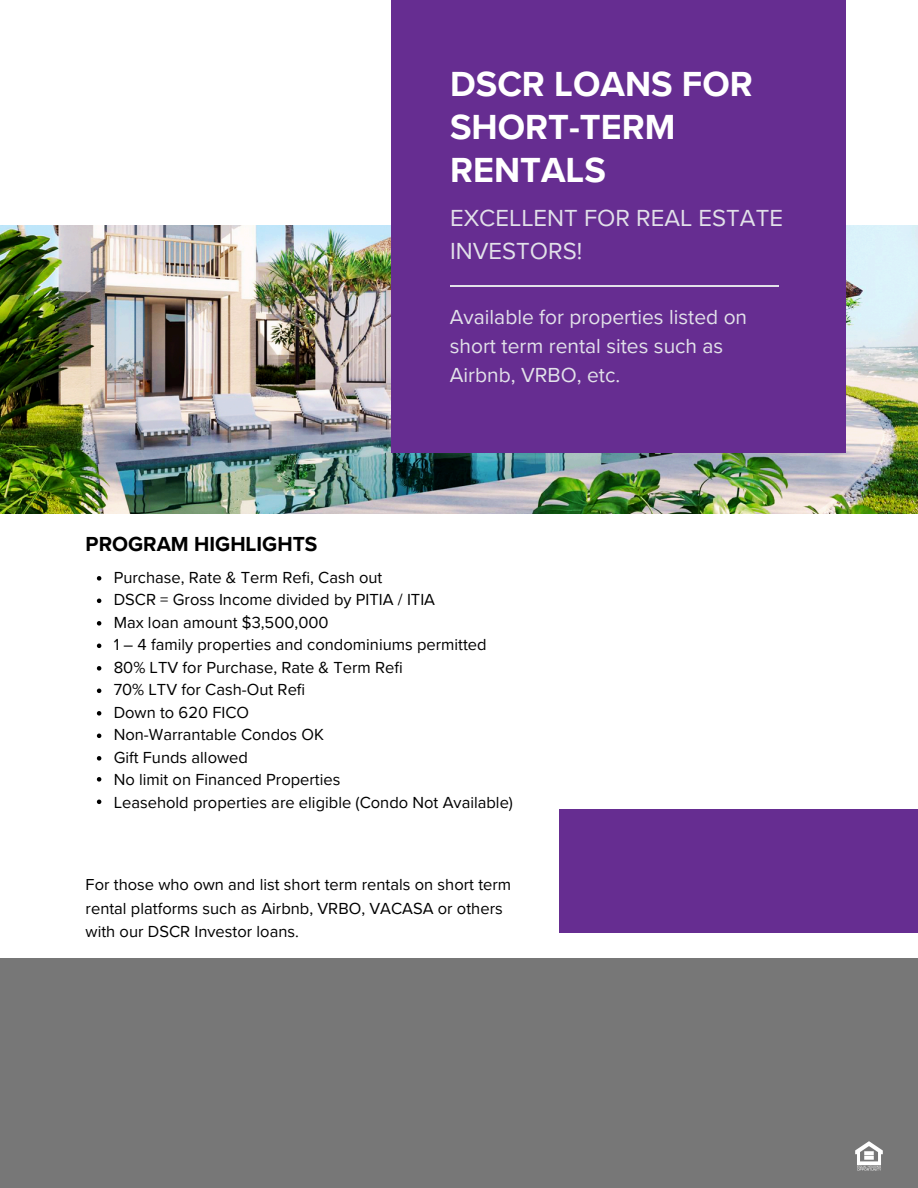
<style>
.page{position:relative;width:918px;height:1188px;background:#fff}
.page>*{position:absolute;margin:0;border:0;box-sizing:border-box;transform-origin:0 0}
.t1{font:700 35.85px/42.8px "Proxima Nova";color:#fff}
.t2{font:24px/32.7px "Proxima Nova";color:#e2e1e9}
.t3{font:21px/29.2px "Proxima Nova";color:#e2e1e9}
.t4{font:700 20.85px "Proxima Nova";color:#000}
.t5{font:16.5px/22.5px "Proxima Nova";color:#000}
</style>
<div class="page">
<img style="left:0;top:226px;width:918px;height:288px">
<div style="left:392px;top:0;width:454px;height:453px;background:#662d91"></div>
<hr style="left:450px;top:286px;width:329px;height:1px;background:#e2e1e9">
<svg style="left:97px;top:576px;width:4px;height:5px"></svg>
<svg style="left:97px;top:599px;width:4px;height:4px"></svg>
<svg style="left:97px;top:621px;width:4px;height:5px"></svg>
<svg style="left:97px;top:644px;width:4px;height:4px"></svg>
<svg style="left:97px;top:666px;width:4px;height:5px"></svg>
<svg style="left:97px;top:689px;width:4px;height:4px"></svg>
<svg style="left:97px;top:711px;width:4px;height:5px"></svg>
<svg style="left:97px;top:734px;width:4px;height:4px"></svg>
<svg style="left:97px;top:756px;width:4px;height:5px"></svg>
<svg style="left:97px;top:777px;width:4px;height:5px"></svg>
<svg style="left:97px;top:800px;width:4px;height:4px"></svg>
<div style="left:559px;top:809px;width:359px;height:124px;background:#662d91"></div>
<div style="left:0;top:958px;width:918px;height:230px;background:#777"></div>
<img style="left:855px;top:1141px;width:28px;height:30px">
<h1 class="t1" style="left:450px;top:64px;width:304px">DSCR LOANS FOR<br>SHORT-TERM<br>RENTALS</h1>
<h2 class="t2" style="left:450px;top:202px;width:335px">EXCELLENT FOR REAL ESTATE<br>INVESTORS!</h2>
<h6 class="t3" style="left:450px;top:303px;width:299px">Available for properties listed on short term rental sites such as<br>Airbnb, VRBO, etc.</h6>
<p class="t4" style="left:86px;top:531px;width:233px">PROGRAM HIGHLIGHTS</p>
<p class="t5" style="left:114px;top:566px;width:401px">Purchase, Rate &amp; Term Refi, Cash out<br>DSCR = Gross Income divided by PITIA / ITIA<br>Max loan amount $3,500,000<br>1 – 4 family properties and condominiums permitted 80% LTV for Purchase, Rate &amp; Term Refi<br>70% LTV for Cash-Out Refi<br>Down to 620 FICO<br>Non-Warrantable Condos OK<br>Gift Funds allowed<br>No limit on Financed Properties<br>Leasehold properties are eligible (Condo Not Available)</p>
<p class="t5" style="left:86px;top:872px;width:427px;line-height:23.7px">For those who own and list short term rentals on short term rental platforms such as Airbnb, VRBO, VACASA or others with our DSCR Investor loans.</p>
</div>
